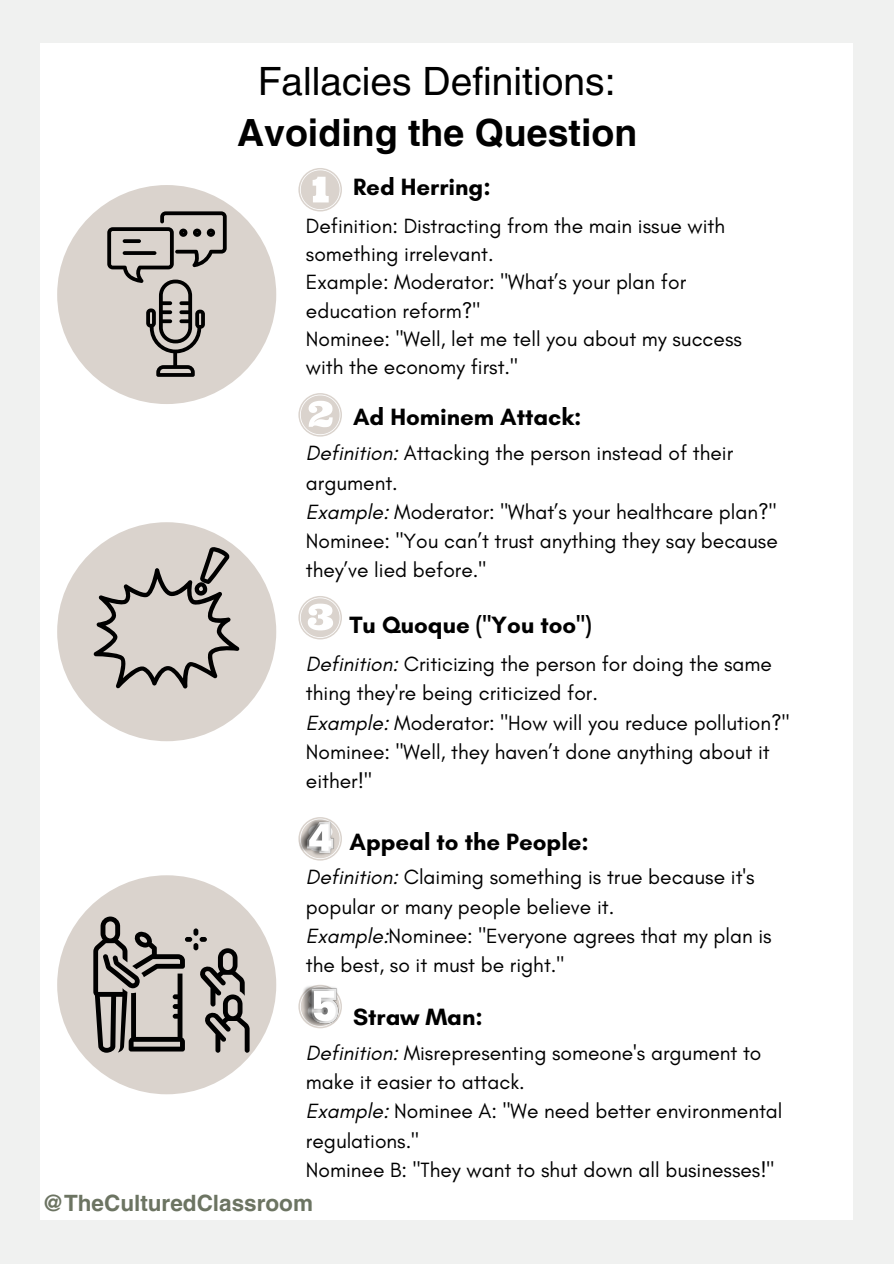
<style>
.page{position:relative;width:894px;height:1264px;background:#fff}
.page>*{position:absolute;margin:0;border:0;box-sizing:border-box;transform-origin:0 0}
.t1{font:39px "Helvetica LT Pro";color:#000}
.t2{font:700 37.5px "Helvetica LT Pro";color:#000}
.t3{font:700 24px "Glacial Indifference";color:#000}
.t4{font:700 22.5px "Helvetica LT Pro";color:#6c7462}
.t5{font:21px/29.2px "Glacial Indifference";color:#000}
.s1{font-style:italic}
</style>
<div class="page">
<div style="left:0;top:0;width:893px;height:1263px;background:#f0f1f0"></div>
<div style="left:41px;top:43px;width:811px;height:1176px;background:#fff"></div>
<div style="left:57px;top:185px;width:219px;height:219px;background:#dad3cd;border-radius:50%"></div>
<div style="left:57px;top:875px;width:219px;height:219px;background:#dad3cd;border-radius:50%"></div>
<div style="left:57px;top:522px;width:219px;height:219px;background:#dad3cd;border-radius:50%"></div>
<svg style="left:298px;top:393px;width:44px;height:43px"></svg>
<svg style="left:298px;top:596px;width:44px;height:43px"></svg>
<svg style="left:298px;top:168px;width:44px;height:43px"></svg>
<svg style="left:307px;top:817px;width:35px;height:43px"></svg>
<svg style="left:298px;top:997px;width:44px;height:31px"></svg>
<img style="left:298px;top:818px;width:37px;height:38px">
<img style="left:301px;top:984px;width:39px;height:42px">
<svg style="left:93px;top:546px;width:146px;height:142px"></svg>
<svg style="left:107px;top:211px;width:119px;height:166px"></svg>
<svg style="left:93px;top:916px;width:157px;height:136px"></svg>
<p class="t1" style="left:258px;top:67px;width:359px">Fallacies Definitions:</p>
<p class="t2" style="left:237px;top:119px;width:401px">Avoiding the Question</p>
<p class="t3" style="left:353px;top:172px;width:139px">Red Herring:</p>
<h3 class="t5" style="left:306px;top:211px;width:420px;line-height:28.3px">Definition: Distracting from the main issue with something irrelevant.</h3>
<p class="t5" style="left:306px;top:268px;width:381px;line-height:28.3px">Example: Moderator: "What’s your plan for education reform?"</p>
<p class="t5" style="left:306px;top:324px;width:437px;line-height:28.3px">Nominee: "Well, let me tell you about my success with the economy first."</p>
<p class="t3" style="left:353px;top:402px;width:230px">Ad Hominem Attack:</p>
<p class="t5" style="left:306px;top:438px;width:428px"><span class="s1">Definition:</span> Attacking the person instead of their argument.</p>
<h3 class="t5" style="left:306px;top:497px;width:472px"><span class="s1">Example:</span> Moderator: "What’s your healthcare plan?"</h3>
<p class="t5" style="left:306px;top:526px;width:473px">Nominee: "You can’t trust anything they say because they’ve lied before."</p>
<p class="t3" style="left:349px;top:610px;width:243px">Tu Quoque ("You too")</p>
<p class="t5" style="left:306px;top:649px;width:467px"><span class="s1">Definition:</span> Criticizing the person for doing the same thing they're being criticized for.</p>
<p class="t5" style="left:306px;top:707px;width:485px"><span class="s1">Example:</span> Moderator: "How will you reduce pollution?"</p>
<p class="t5" style="left:306px;top:737px;width:465px">Nominee: "Well, they haven’t done anything about it either!"</p>
<p class="t3" style="left:349px;top:826px;width:241px">Appeal to the People:</p>
<p class="t5" style="left:306px;top:862px;width:450px"><span class="s1">Definition:</span> Claiming something is true because it's popular or many people believe it.</p>
<p class="t5" style="left:306px;top:921px;width:467px"><span class="s1">Example:</span>Nominee: "Everyone agrees that my plan is the best, so it must be right."</p>
<p class="t3" style="left:353px;top:1002px;width:131px">Straw Man:</p>
<p class="t5" style="left:306px;top:1037px;width:457px"><span class="s1">Definition:</span> Misrepresenting someone's argument to make it easier to attack.</p>
<p class="t5" style="left:306px;top:1096px;width:478px"><span class="s1">Example:</span> Nominee A: "We need better environmental regulations."</p>
<h3 class="t5" style="left:306px;top:1154px;width:470px">Nominee B: "They want to shut down all businesses!"</h3>
<h3 class="t4" style="left:42px;top:1194px;width:272px">@TheCulturedClassroom</h3>
</div>
